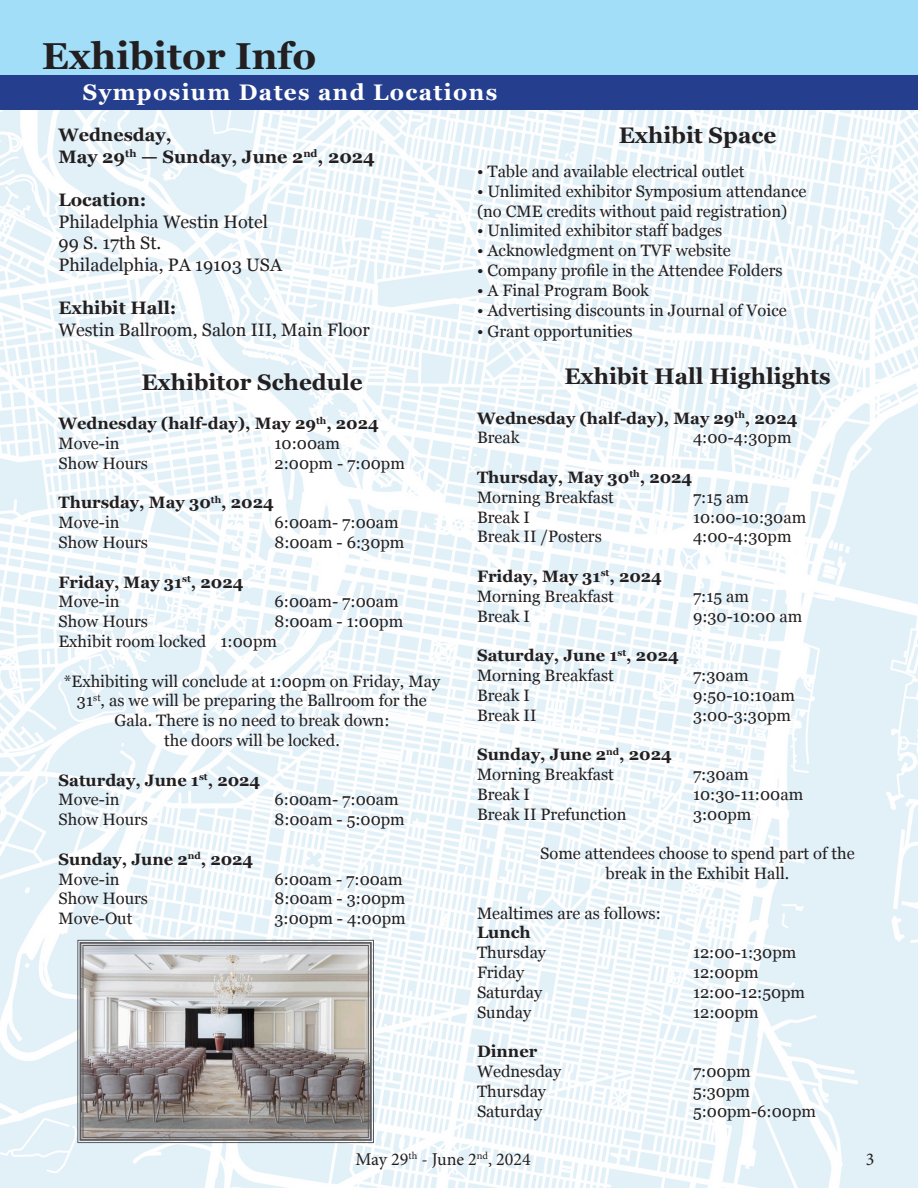
<style>
.page{position:relative;width:918px;height:1188px;background:#fff}
.page>*{position:absolute;margin:0;border:0;box-sizing:border-box;transform-origin:0 0}
.t1{font:700 37.5px "Georgia";color:#231f20}
.t2{font:700 22.5px "Georgia";color:#231f20}
.t3{font:700 22.5px "Georgia";letter-spacing:.06em;color:#fff}
.t4{font:18px "Georgia";color:#231f20}
.t5{font:700 18px/21.6px "Georgia";color:#231f20}
.t6{font:18px "Minion Pro";color:#231f20}
.t7{font:16.5px/19.8px "Georgia";color:#231f20;text-align:center}
.t8{font:700 16.5px "Georgia";color:#231f20}
</style>
<div class="page">
<img style="left:0;top:110px;width:918px;height:1078px">
<div style="left:0;top:0;width:918px;height:110px;background:#a2def8"></div>
<div style="left:0;top:76px;width:918px;height:34px;background:#253f8e"></div>
<svg style="left:77px;top:939px;width:297px;height:204px"></svg>
<div style="left:80px;top:942px;width:292px;height:199px;border:2px solid #5c5c5f"></div>
<div style="left:83px;top:945px;width:286px;height:193px;border:1px solid #5c5c5f"></div>
<p class="t1" style="left:42px;top:28px;width:276px">Exhibitor Info</p>
<p class="t3" style="left:83px;top:75px;width:416px">Symposium Dates and Locations</p>
<p class="t5" style="left:58px;top:123px;width:318px">Wednesday,<br>May 29<sup>th</sup> — Sunday, June 2<sup>nd</sup>, 2024</p>
<p class="t5" style="left:58px;top:188px;width:90px">Location:</p>
<p class="t4" style="left:58px;top:208px;width:211px">Philadelphia Westin Hotel</p>
<p class="t4" style="left:58px;top:230px;width:104px">99 S. 17th St.</p>
<p class="t4" style="left:58px;top:251px;width:225px">Philadelphia, PA 19103 USA</p>
<p class="t5" style="left:58px;top:296px;width:120px">Exhibit Hall:</p>
<p class="t4" style="left:58px;top:316px;width:313px">Westin Ballroom, Salon III, Main Floor</p>
<p class="t2" style="left:141px;top:365px;width:223px">Exhibitor Schedule</p>
<p class="t8" style="left:58px;top:411px;width:322px">Wednesday (half-day), May 29<sup>th</sup>, 2024</p>
<p class="t7" style="left:58px;top:433px;width:63px">Move-in</p>
<p class="t7" style="left:275px;top:433px;width:67px">10:00am</p>
<p class="t7" style="left:58px;top:452px;width:91px">Show Hours</p>
<p class="t7" style="left:275px;top:452px;width:132px">2:00pm - 7:00pm</p>
<p class="t8" style="left:58px;top:490px;width:217px">Thursday, May 30<sup>th</sup>, 2024</p>
<p class="t7" style="left:58px;top:512px;width:63px">Move-in</p>
<p class="t7" style="left:275px;top:512px;width:126px">6:00am- 7:00am</p>
<p class="t7" style="left:58px;top:532px;width:91px">Show Hours</p>
<p class="t7" style="left:275px;top:532px;width:131px">8:00am - 6:30pm</p>
<p class="t8" style="left:58px;top:569px;width:186px">Friday, May 31<sup>st</sup>, 2024</p>
<p class="t7" style="left:58px;top:591px;width:63px">Move-in</p>
<p class="t7" style="left:275px;top:591px;width:126px">6:00am- 7:00am</p>
<p class="t7" style="left:58px;top:611px;width:91px">Show Hours</p>
<p class="t7" style="left:275px;top:611px;width:130px">8:00am - 1:00pm</p>
<p class="t7" style="left:58px;top:631px;width:220px">Exhibit room locked 1:00pm</p>
<p class="t7" style="left:64px;top:670px;width:378px">*Exhibiting will conclude at 1:00pm on Friday, May<br>31<sup>st</sup>, as we will be preparing the Ballroom for the<br>Gala. There is no need to break down:</p>
<p class="t7" style="left:164px;top:730px;width:177px">the doors will be locked.</p>
<p class="t8" style="left:58px;top:767px;width:203px">Saturday, June 1<sup>st</sup>, 2024</p>
<p class="t7" style="left:58px;top:789px;width:63px">Move-in</p>
<p class="t7" style="left:275px;top:789px;width:126px">6:00am- 7:00am</p>
<p class="t7" style="left:58px;top:809px;width:91px">Show Hours</p>
<p class="t7" style="left:275px;top:809px;width:132px">8:00am - 5:00pm</p>
<p class="t8" style="left:58px;top:847px;width:196px">Sunday, June 2<sup>nd</sup>, 2024</p>
<p class="t7" style="left:58px;top:868px;width:63px">Move-in</p>
<p class="t7" style="left:275px;top:868px;width:130px">6:00am - 7:00am</p>
<p class="t7" style="left:58px;top:888px;width:91px">Show Hours</p>
<p class="t7" style="left:275px;top:888px;width:132px">8:00am - 3:00pm</p>
<p class="t7" style="left:58px;top:908px;width:75px">Move-Out</p>
<p class="t7" style="left:275px;top:908px;width:133px">3:00pm - 4:00pm</p>
<p class="t2" style="left:619px;top:119px;width:159px">Exhibit Space</p>
<p class="t7" style="left:477px;top:161px;width:269px">• Table and available electrical outlet</p>
<p class="t7" style="left:477px;top:180px;width:331px">• Unlimited exhibitor Symposium attendance</p>
<p class="t7" style="left:477px;top:200px;width:312px">(no CME credits without paid registration)</p>
<p class="t7" style="left:477px;top:220px;width:247px">• Unlimited exhibitor staff badges</p>
<p class="t7" style="left:477px;top:240px;width:255px">• Acknowledgment on TVF website</p>
<p class="t7" style="left:477px;top:260px;width:307px">• Company profile in the Attendee Folders</p>
<p class="t7" style="left:477px;top:279px;width:174px">• A Final Program Book</p>
<p class="t7" style="left:477px;top:299px;width:311px">• Advertising discounts in Journal of Voice</p>
<p class="t7" style="left:477px;top:321px;width:157px">• Grant opportunities</p>
<p class="t2" style="left:564px;top:359px;width:268px">Exhibit Hall Highlights</p>
<p class="t8" style="left:477px;top:405px;width:322px">Wednesday (half-day), May 29<sup>th</sup>, 2024</p>
<p class="t7" style="left:477px;top:427px;width:44px">Break</p>
<p class="t7" style="left:693px;top:427px;width:100px">4:00-4:30pm</p>
<p class="t8" style="left:477px;top:465px;width:217px">Thursday, May 30<sup>th</sup>, 2024</p>
<p class="t7" style="left:477px;top:486px;width:138px">Morning Breakfast</p>
<p class="t7" style="left:693px;top:486px;width:58px">7:15 am</p>
<p class="t7" style="left:477px;top:506px;width:55px">Break I</p>
<p class="t7" style="left:693px;top:506px;width:115px">10:00-10:30am</p>
<p class="t7" style="left:477px;top:526px;width:126px">Break II /Posters</p>
<p class="t7" style="left:693px;top:526px;width:100px">4:00-4:30pm</p>
<p class="t8" style="left:477px;top:564px;width:186px">Friday, May 31<sup>st</sup>, 2024</p>
<p class="t7" style="left:477px;top:585px;width:138px">Morning Breakfast</p>
<p class="t7" style="left:693px;top:585px;width:58px">7:15 am</p>
<p class="t7" style="left:477px;top:605px;width:55px">Break I</p>
<p class="t7" style="left:693px;top:605px;width:111px">9:30-10:00 am</p>
<p class="t8" style="left:477px;top:643px;width:203px">Saturday, June 1<sup>st</sup>, 2024</p>
<p class="t7" style="left:477px;top:665px;width:138px">Morning Breakfast</p>
<p class="t7" style="left:693px;top:665px;width:57px">7:30am</p>
<p class="t7" style="left:477px;top:684px;width:55px">Break I</p>
<p class="t7" style="left:693px;top:684px;width:103px">9:50-10:10am</p>
<p class="t7" style="left:477px;top:704px;width:61px">Break II</p>
<p class="t7" style="left:693px;top:704px;width:100px">3:00-3:30pm</p>
<p class="t8" style="left:477px;top:742px;width:196px">Sunday, June 2<sup>nd</sup>, 2024</p>
<p class="t7" style="left:477px;top:764px;width:138px">Morning Breakfast</p>
<p class="t7" style="left:693px;top:764px;width:57px">7:30am</p>
<p class="t7" style="left:477px;top:783px;width:55px">Break I</p>
<p class="t7" style="left:693px;top:783px;width:112px">10:30-11:00am</p>
<p class="t7" style="left:477px;top:803px;width:151px">Break II Prefunction</p>
<p class="t7" style="left:693px;top:803px;width:60px">3:00pm</p>
<p class="t7" style="left:540px;top:843px;width:316px">Some attendees choose to spend part of the</p>
<p class="t7" style="left:606px;top:863px;width:185px">break in the Exhibit Hall.</p>
<p class="t7" style="left:477px;top:902px;width:185px">Mealtimes are as follows:</p>
<p class="t8" style="left:477px;top:920px;width:55px">Lunch</p>
<p class="t7" style="left:477px;top:942px;width:71px">Thursday</p>
<p class="t7" style="left:693px;top:942px;width:105px">12:00-1:30pm</p>
<p class="t7" style="left:477px;top:962px;width:49px">Friday</p>
<p class="t7" style="left:693px;top:962px;width:67px">12:00pm</p>
<p class="t7" style="left:477px;top:981px;width:67px">Saturday</p>
<p class="t7" style="left:693px;top:981px;width:114px">12:00-12:50pm</p>
<p class="t7" style="left:477px;top:1001px;width:56px">Sunday</p>
<p class="t7" style="left:693px;top:1001px;width:67px">12:00pm</p>
<p class="t8" style="left:477px;top:1039px;width:62px">Dinner</p>
<p class="t7" style="left:477px;top:1061px;width:86px">Wednesday</p>
<p class="t7" style="left:693px;top:1061px;width:59px">7:00pm</p>
<p class="t7" style="left:477px;top:1080px;width:71px">Thursday</p>
<p class="t7" style="left:693px;top:1080px;width:59px">5:30pm</p>
<p class="t7" style="left:477px;top:1100px;width:67px">Saturday</p>
<p class="t7" style="left:693px;top:1100px;width:124px">5:00pm-6:00pm</p>
<p class="t6" style="left:356px;top:1147px;width:177px">May 29<sup>th</sup> - June 2<sup>nd</sup>, 2024</p>
<p class="t6" style="left:866px;top:1147px;width:10px">3</p>
</div>
